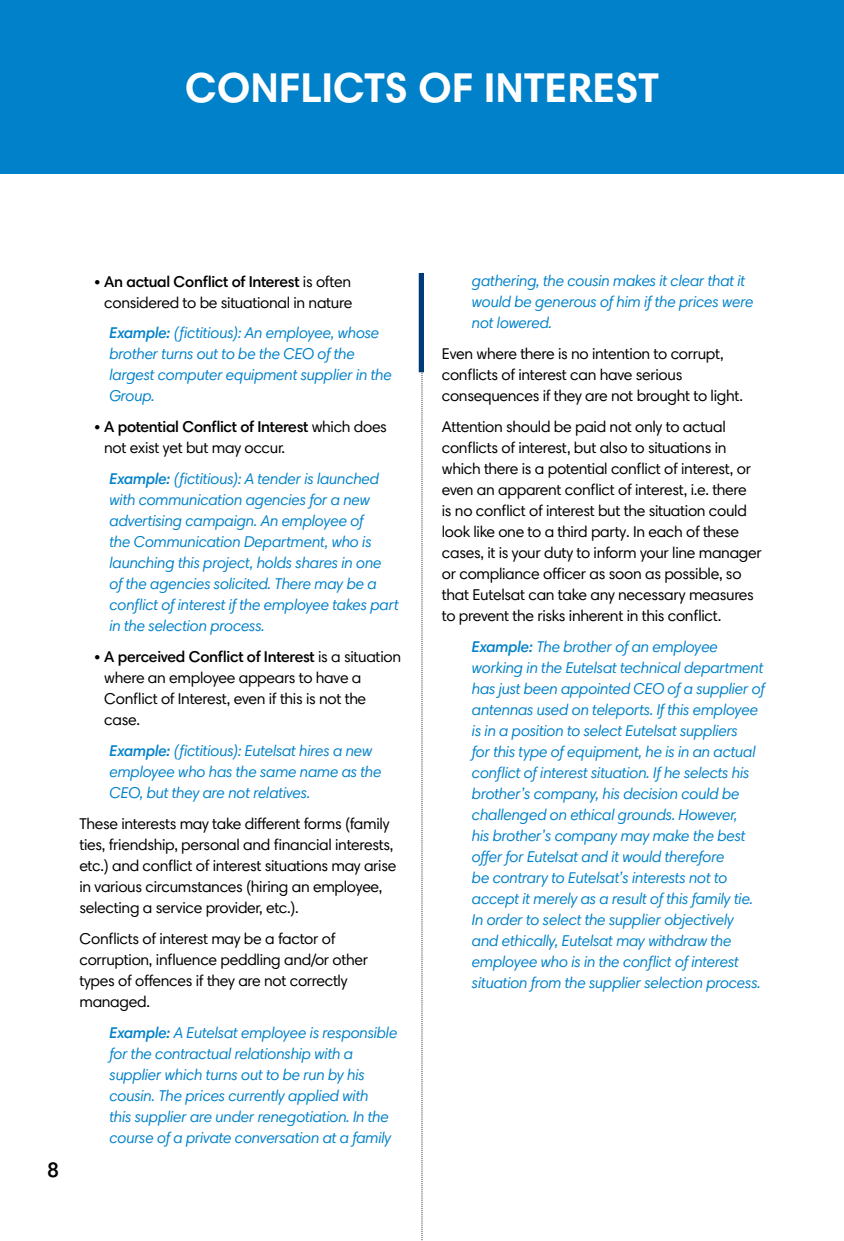
<style>
.page{position:relative;width:844px;height:1241px;background:#fff}
.page>*{position:absolute;margin:0;border:0;box-sizing:border-box;transform-origin:0 0}
.t1{font:700 42px "Harmonia Sans Pro Cyr";color:#fff}
.t2{font:600 21px "Harmonia Sans Pro Cyr";color:#000}
.t3{font:italic 15.75px/21px "Harmonia Sans Pro Cyr";letter-spacing:-.02em;color:#0081c9}
.t4{font:15.75px/21px "Harmonia Sans Pro Cyr";letter-spacing:-.02em;color:#000}
.s1{font-weight:600}
</style>
<div class="page">
<div style="left:0;top:0;width:843px;height:174px;background:#0081c9"></div>
<svg style="left:421px;top:372px;width:2px;height:869px"></svg>
<div style="left:418px;top:273px;width:6px;height:99px;background:#003a78"></div>
<h1 class="t1" style="left:185px;top:61px;width:475px">CONFLICTS OF INTEREST</h1>
<h2 class="t2" style="left:47px;top:1156px;width:13px">8</h2>
<p class="t4" style="left:94px;top:270px;width:259px;text-align:right"><span class="s1">• An actual Conflict of Interest</span> is often considered to be situational in nature</p>
<p class="t3" style="left:109px;top:322px;width:284px"><span class="s1">Example:</span> (fictitious): An employee, whose brother turns out to be the CEO of the largest computer equipment supplier in the<br>Group.</p>
<p class="t4" style="left:104px;top:416px;width:284px;text-indent:-10px"><span class="s1">• A potential Conflict of Interest</span> which does not exist yet but may occur.</p>
<p class="t3" style="left:109px;top:468px;width:291px"><span class="s1">Example:</span> (fictitious): A tender is launched with communication agencies for a new advertising campaign. An employee of<br>the Communication Department, who is launching this project, holds shares in one of the agencies solicited. There may be a conflict of interest if the employee takes part in the selection process.</p>
<p class="t4" style="left:104px;top:646px;width:298px;text-indent:-10px"><span class="s1">• A perceived Conflict of Interest</span> is a situation where an employee appears to have a Conflict of Interest, even if this is not the case.</p>
<p class="t3" style="left:109px;top:740px;width:273px"><span class="s1">Example:</span> (fictitious): Eutelsat hires a new employee who has the same name as the<br>CEO, but they are not relatives.</p>
<p class="t4" style="left:79px;top:813px;width:318px">These interests may take different forms (family ties, friendship, personal and financial interests, etc.) and conflict of interest situations may arise in various circumstances (hiring an employee, selecting a service provider, etc.).</p>
<p class="t4" style="left:79px;top:928px;width:290px">Conflicts of interest may be a factor of corruption, influence peddling and/or other types of offences if they are not correctly managed.</p>
<p class="t3" style="left:109px;top:1021px;width:289px"><span class="s1">Example:</span> A Eutelsat employee is responsible for the contractual relationship with a supplier which turns out to be run by his cousin. The prices currently applied with<br>this supplier are under renegotiation. In the course of a private conversation at a family</p>
<p class="t3" style="left:471px;top:270px;width:283px">gathering, the cousin makes it clear that it would be generous of him if the prices were not lowered.</p>
<p class="t4" style="left:441px;top:343px;width:302px">Even where there is no intention to corrupt, conflicts of interest can have serious consequences if they are not brought to light.</p>
<p class="t4" style="left:441px;top:416px;width:321px">Attention should be paid not only to actual conflicts of interest, but also to situations in which there is a potential conflict of interest, or even an apparent conflict of interest, i.e. there<br>is no conflict of interest but the situation could look like one to a third party. In each of these cases, it is your duty to inform your line manager or compliance officer as soon as possible, so that Eutelsat can take any necessary measures to prevent the risks inherent in this conflict.</p>
<p class="t3" style="left:471px;top:636px;width:294px"><span class="s1">Example:</span> The brother of an employee working in the Eutelsat technical department has just been appointed CEO of a supplier of antennas used on teleports. If this employee is in a position to select Eutelsat suppliers<br>for this type of equipment, he is in an actual conflict of interest situation. If he selects his brother’s company, his decision could be challenged on ethical grounds. However,<br>his brother’s company may make the best offer for Eutelsat and it would therefore<br>be contrary to Eutelsat’s interests not to accept it merely as a result of this family tie.<br>In order to select the supplier objectively<br>and ethically, Eutelsat may withdraw the employee who is in the conflict of interest situation from the supplier selection process.</p>
</div>
